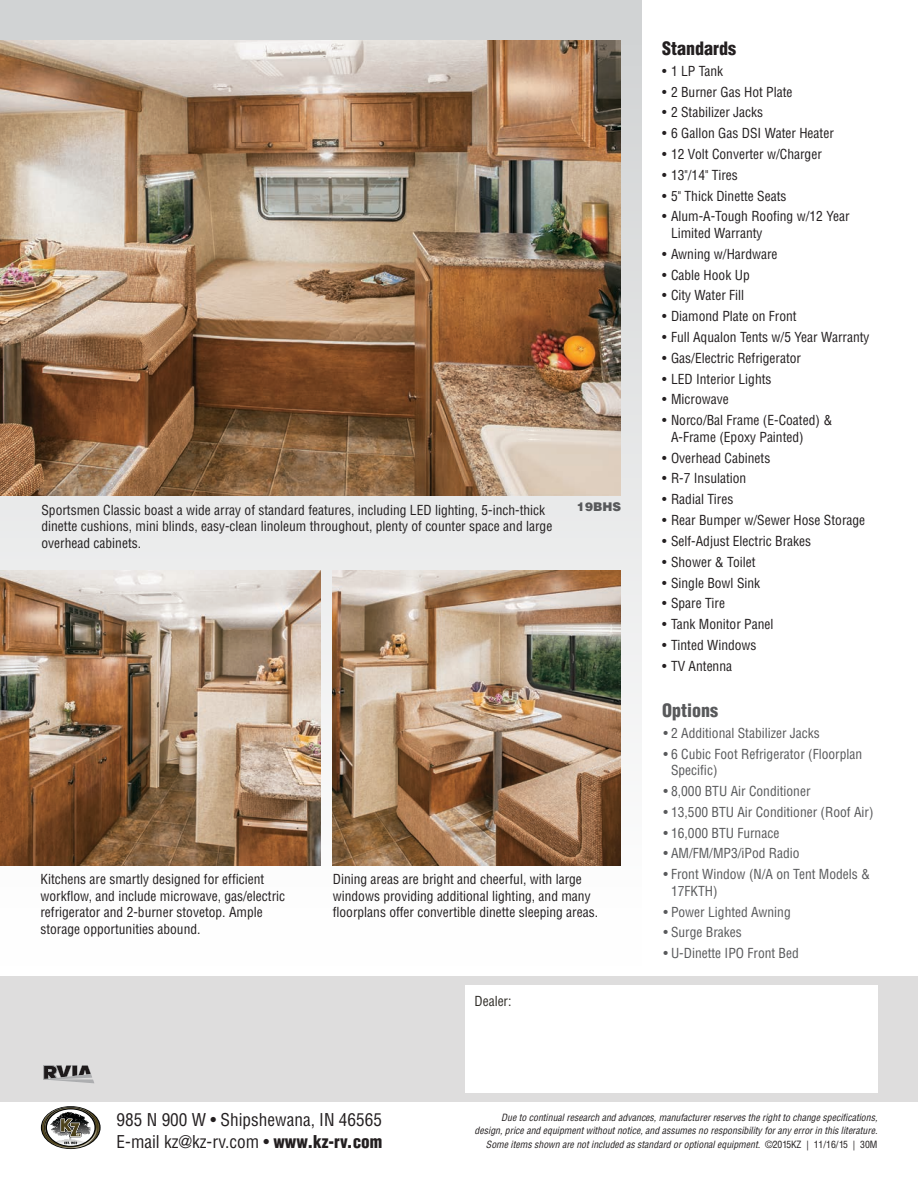
<style>
.page{position:relative;width:918px;height:1188px;background:#fff}
.page>*{position:absolute;margin:0;border:0;box-sizing:border-box;transform-origin:0 0}
.t1{font:900 condensed 18px "Helvetica";color:#231f20}
.t2{font:900 condensed 18px "Helvetica";color:#58595b}
.t3{font:condensed 17.25px/21.9px "Helvetica";color:#231f20}
.t4{font:condensed 13.5px/16.5px "Helvetica";color:#231f20}
.t5{font:condensed 13.5px/16.5px "Helvetica";color:#58595b}
.t6{font:condensed 13.5px "Helvetica";color:#302d28}
.t7{font:900 12px "Helvetica";color:#58595b}
.t8{font:italic condensed 9.75px/13.5px "Helvetica";color:#231f20;text-align:right}
.s1{font-weight:900}
.s2{font-style:normal}
</style>
<div class="page">
<div style="left:0;top:0;width:642px;height:966px;background:linear-gradient(to bottom,#d2d4d5,#f8f5f3)"></div>
<div style="left:0;top:977px;width:918px;height:125px;background:#dedddd"></div>
<svg style="left:44px;top:1065px;width:50px;height:18px"></svg>
<div style="left:465px;top:986px;width:413px;height:107px;background:#fff"></div>
<img style="left:0;top:40px;width:621px;height:455px">
<img style="left:0;top:570px;width:320px;height:295px">
<img style="left:333px;top:570px;width:288px;height:295px">
<svg style="left:42px;top:1107px;width:58px;height:41px"></svg>
<p class="t4" style="left:41px;top:502px;width:512px">Sportsmen Classic boast a wide array of standard features, including LED lighting, 5-inch-thick dinette cushions, mini blinds, easy-clean linoleum throughout, plenty of counter space and large overhead cabinets.</p>
<p class="t7" style="left:577px;top:499px;width:46px">19BHS</p>
<p class="t4" style="left:40px;top:871px;width:246px">Kitchens are smartly designed for efficient workflow, and include microwave, gas/electric refrigerator and 2-burner stovetop. Ample storage opportunities abound.</p>
<p class="t4" style="left:333px;top:871px;width:267px">Dining areas are bright and cheerful, with large windows providing additional lighting, and many floorplans offer convertible dinette sleeping areas.</p>
<p class="t6" style="left:474px;top:993px;width:39px">Dealer:</p>
<h1 class="t1" style="left:662px;top:37px;width:75px">Standards</h1>
<p class="t4" style="left:662px;top:62px;width:63px">• 1 LP Tank</p>
<p class="t4" style="left:662px;top:83px;width:132px">• 2 Burner Gas Hot Plate</p>
<p class="t4" style="left:662px;top:104px;width:103px">• 2 Stabilizer Jacks</p>
<p class="t4" style="left:662px;top:125px;width:173px">• 6 Gallon Gas DSI Water Heater</p>
<p class="t4" style="left:662px;top:146px;width:161px">• 12 Volt Converter w/Charger</p>
<p class="t4" style="left:662px;top:167px;width:77px">• 13"/14" Tires</p>
<p class="t4" style="left:662px;top:187px;width:126px">• 5" Thick Dinette Seats</p>
<p class="t4" style="left:671px;top:208px;width:180px;text-indent:-9px">• Alum-A-Tough Roofing w/12 Year<br>Limited Warranty</p>
<p class="t4" style="left:662px;top:246px;width:117px">• Awning w/Hardware</p>
<p class="t4" style="left:662px;top:266px;width:89px">• Cable Hook Up</p>
<p class="t4" style="left:662px;top:287px;width:84px">• City Water Fill</p>
<p class="t4" style="left:662px;top:308px;width:136px">• Diamond Plate on Front</p>
<p class="t4" style="left:662px;top:329px;width:209px">• Full Aqualon Tents w/5 Year Warranty</p>
<p class="t4" style="left:662px;top:350px;width:141px">• Gas/Electric Refrigerator</p>
<p class="t4" style="left:662px;top:370px;width:111px">• LED Interior Lights</p>
<p class="t4" style="left:662px;top:391px;width:68px">• Microwave</p>
<p class="t4" style="left:671px;top:412px;width:163px;text-indent:-9px">• Norco/Bal Frame (E-Coated) &amp;<br>A-Frame (Epoxy Painted)</p>
<p class="t4" style="left:662px;top:449px;width:110px">• Overhead Cabinets</p>
<p class="t4" style="left:662px;top:470px;width:86px">• R-7 Insulation</p>
<p class="t4" style="left:662px;top:491px;width:73px">• Radial Tires</p>
<p class="t4" style="left:662px;top:512px;width:205px">• Rear Bumper w/Sewer Hose Storage</p>
<p class="t4" style="left:662px;top:533px;width:151px">• Self-Adjust Electric Brakes</p>
<p class="t4" style="left:662px;top:553px;width:95px">• Shower &amp; Toilet</p>
<p class="t4" style="left:662px;top:574px;width:100px">• Single Bowl Sink</p>
<p class="t4" style="left:662px;top:595px;width:65px">• Spare Tire</p>
<p class="t4" style="left:662px;top:616px;width:113px">• Tank Monitor Panel</p>
<p class="t4" style="left:662px;top:637px;width:96px">• Tinted Windows</p>
<p class="t4" style="left:662px;top:658px;width:72px">• TV Antenna</p>
<h1 class="t2" style="left:662px;top:699px;width:57px">Options</h1>
<p class="t5" style="left:664px;top:725px;width:158px">• 2 Additional Stabilizer Jacks</p>
<p class="t5" style="left:671px;top:745px;width:193px;text-indent:-8px">• 6 Cubic Foot Refrigerator (Floorplan<br>Specific)</p>
<p class="t5" style="left:664px;top:783px;width:149px">• 8,000 BTU Air Conditioner</p>
<p class="t5" style="left:664px;top:804px;width:211px">• 13,500 BTU Air Conditioner (Roof Air)</p>
<p class="t5" style="left:664px;top:824px;width:117px">• 16,000 BTU Furnace</p>
<p class="t5" style="left:664px;top:845px;width:138px">• AM/FM/MP3/iPod Radio</p>
<p class="t5" style="left:671px;top:866px;width:201px;text-indent:-8px">• Front Window (N/A on Tent Models &amp;<br>17FKTH)</p>
<p class="t5" style="left:664px;top:903px;width:129px">• Power Lighted Awning</p>
<p class="t5" style="left:664px;top:924px;width:80px">• Surge Brakes</p>
<p class="t5" style="left:664px;top:945px;width:137px">• U-Dinette IPO Front Bed</p>
<p class="t3" style="left:117px;top:1108px;width:267px">985 N 900 W • Shipshewana, IN 46565<br>E-mail kz@kz-rv.com • <span class="s1">www.kz-rv.com</span></p>
<p class="t8" style="left:475px;top:1110px;width:404px">Due to continual research and advances, manufacturer reserves the right to change specifications, design, price and equipment without notice, and assumes no responsibility for any error in this literature.<br>Some items shown are not included as standard or optional equipment. <span class="s2">©2015KZ | 11/16/15 | 30M</span></p>
</div>
